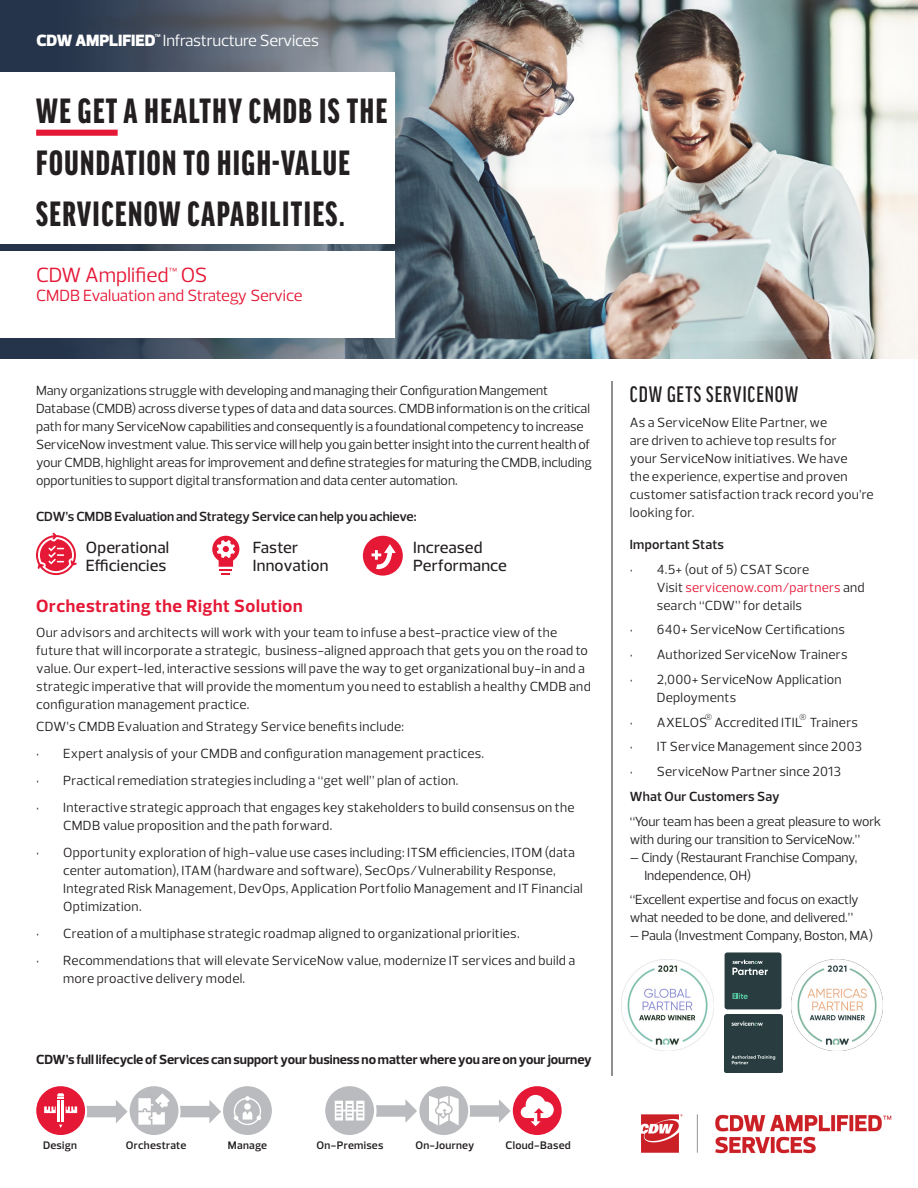
<style>
.page{position:relative;width:918px;height:1188px;background:#fff}
.page>*{position:absolute;margin:0;border:0;box-sizing:border-box;transform-origin:0 0}
.WE_GET__headline__1{font:900 extra-condensed 37.35px/51.2px "Good Headline Pro";letter-spacing:.04em;color:#231f20}
.t1{font:500 extra-condensed 24px "Good Headline Pro";letter-spacing:.04em;color:#231f20}
.t2{font:21px "Prelo";letter-spacing:-.005em;color:#e51836}
.Body{font:700 18px "Prelo";letter-spacing:.03em;color:#e51836}
.Body-2{font:500 16.5px/18px "Prelo";letter-spacing:.01em;color:#231f20}
.t3{font:16.5px "Prelo";letter-spacing:-.02em;color:#fff}
.t4{font:16.5px "Prelo";letter-spacing:-.01em;color:#e51836}
.Body-3{font:13.5px/18px "Prelo";letter-spacing:.005em;color:#231f20}
._3-col{font:13.5px/18px "Prelo";letter-spacing:.015em;color:#231f20}
.Body-4{font:600 13.5px "Prelo";color:#231f20}
.Body-5{font:700 13.5px "Prelo";letter-spacing:-.005em;color:#231f20}
.Body-6{font:13.5px "Prelo";letter-spacing:-.015em;color:#231f20}
.Body-7{font:600 11.1px "Prelo";letter-spacing:.02em;color:#231f20}
.Body-8{font:9px "Prelo";color:#231f20}
.t5{font:700 4.2px "Prelo";color:#fff}
.s1{font-weight:900;font-size:16.65px}
.s2{color:#e51836}
</style>
<div class="page">
<img style="left:642px;top:1114px;width:249px;height:40px">
<img style="left:502px;top:0;width:416px;height:358px">
<hr style="left:612px;top:381px;width:1px;height:695px;background:#231f20">
<svg style="left:36px;top:533px;width:41px;height:42px"></svg>
<div style="left:513px;top:1086px;width:49px;height:49px;background:#e51836;border-radius:50%"></div>
<svg style="left:86px;top:1100px;width:42px;height:23px"></svg>
<svg style="left:180px;top:1100px;width:41px;height:23px"></svg>
<svg style="left:376px;top:1099px;width:41px;height:24px"></svg>
<svg style="left:469px;top:1099px;width:42px;height:24px"></svg>
<svg style="left:521px;top:1095px;width:33px;height:31px"></svg>
<div style="left:36px;top:1086px;width:49px;height:49px;background:#e51836;border-radius:50%"></div>
<div style="left:223px;top:1086px;width:49px;height:49px;background:#babbbe;border-radius:50%"></div>
<div style="left:419px;top:1086px;width:49px;height:49px;background:#babbbe;border-radius:50%"></div>
<div style="left:325px;top:1086px;width:49px;height:49px;background:#babbbe;border-radius:50%"></div>
<div style="left:130px;top:1086px;width:48px;height:49px;background:#babbbe;border-radius:50%"></div>
<svg style="left:66px;top:1106px;width:11px;height:7px"></svg>
<svg style="left:44px;top:1106px;width:12px;height:7px"></svg>
<hr style="left:57px;top:1100px;width:3px;height:21px;background:#fff">
<hr style="left:61px;top:1100px;width:3px;height:21px;background:#fff">
<svg style="left:57px;top:1093px;width:7px;height:6px"></svg>
<svg style="left:138px;top:1093px;width:32px;height:32px"></svg>
<svg style="left:234px;top:1096px;width:27px;height:29px"></svg>
<svg style="left:429px;top:1096px;width:30px;height:29px"></svg>
<svg style="left:335px;top:1101px;width:29px;height:20px"></svg>
<svg style="left:0;top:0;width:502px;height:358px;background:#606b76"></svg>
<div style="left:0;top:72px;width:394px;height:171px;background:#fff"></div>
<div style="left:0;top:251px;width:394px;height:86px;background:#fff"></div>
<div style="left:36px;top:130px;width:82px;height:6px;background:#e51836"></div>
<svg style="left:363px;top:536px;width:40px;height:40px"></svg>
<div style="left:725px;top:952px;width:57px;height:57px;background:#293d40;border-radius:3px"></div>
<svg style="left:732px;top:960px;width:36px;height:15px"></svg>
<svg style="left:732px;top:993px;width:16px;height:6px"></svg>
<img style="left:725px;top:1015px;width:57px;height:57px">
<img style="left:791px;top:959px;width:92px;height:92px">
<img style="left:622px;top:959px;width:91px;height:92px">
<svg style="left:212px;top:536px;width:27px;height:39px"></svg>
<p class="t3" style="left:37px;top:30px;width:284px"><span class="s1">CDW AMPLIFIED</span> Infrastructure Services</p>
<p class="t5" style="left:155px;top:33px;width:7px">TM</p>
<p class="WE_GET__headline__1" style="left:36px;top:86px;width:352px">WE GET A HEALTHY CMDB IS THE<br>FOUNDATION TO HIGH-VALUE<br>SERVICENOW CAPABILITIES.</p>
<p class="t2" style="left:36px;top:262px;width:173px">CDW Amplified<sup>™</sup> OS</p>
<p class="t4" style="left:36px;top:286px;width:268px">CMDB Evaluation and Strategy Service</p>
<p class="Body-3" style="left:36px;top:381px;width:557px">Many organizations struggle with developing and managing their Configuration Mangement Database (CMDB) across diverse types of data and data sources. CMDB information is on the critical path for many ServiceNow capabilities and consequently is a foundational competency to increase ServiceNow investment value. This service will help you gain better insight into the current health of your CMDB, highlight areas for improvement and define strategies for maturing the CMDB, including opportunities to support digital transformation and data center automation.</p>
<p class="Body-4" style="left:36px;top:508px;width:382px">CDW’s CMDB Evaluation and Strategy Service can help you achieve:</p>
<p class="Body-2" style="left:86px;top:538px;width:85px">Operational<br>Efficiencies</p>
<p class="Body-2" style="left:253px;top:538px;width:77px">Faster<br>Innovation</p>
<p class="Body-2" style="left:413px;top:538px;width:95px">Increased<br>Performance</p>
<p class="Body" style="left:36px;top:595px;width:268px">Orchestrating the Right Solution</p>
<p class="_3-col" style="left:36px;top:623px;width:556px">Our advisors and architects will work with your team to infuse a best-practice view of the future that will incorporate a strategic, business-aligned approach that gets you on the road to value. Our expert-led, interactive sessions will pave the way to get organizational buy-in and a strategic imperative that will provide the momentum you need to establish a healthy CMDB and configuration management practice.</p>
<p class="Body-3" style="left:36px;top:718px;width:370px">CDW’s CMDB Evaluation and Strategy Service benefits include:</p>
<p class="Body-3" style="left:36px;top:745px;width:449px">• Expert analysis of your CMDB and configuration management practices.</p>
<p class="Body-3" style="left:36px;top:772px;width:424px">• Practical remediation strategies including a “get well” plan of action.</p>
<p class="Body-3" style="left:63px;top:799px;width:513px;text-indent:-27px">• Interactive strategic approach that engages key stakeholders to build consensus on the<br>CMDB value proposition and the path forward.</p>
<p class="Body-3" style="left:63px;top:844px;width:521px;text-indent:-27px">• Opportunity exploration of high-value use cases including: ITSM efficiencies, ITOM (data center automation), ITAM (hardware and software), SecOps/Vulnerability Response, Integrated Risk Management, DevOps, Application Portfolio Management and IT Financial Optimization.</p>
<p class="Body-3" style="left:36px;top:925px;width:485px">• Creation of a multiphase strategic roadmap aligned to organizational priorities.</p>
<p class="Body-3" style="left:63px;top:952px;width:514px;text-indent:-27px">• Recommendations that will elevate ServiceNow value, modernize IT services and build a more proactive delivery model.</p>
<p class="Body-5" style="left:36px;top:1052px;width:557px">CDW’s full lifecycle of Services can support your business no matter where you are on your journey</p>
<p class="Body-7" style="left:43px;top:1138px;width:36px">Design</p>
<p class="Body-7" style="left:126px;top:1138px;width:62px">Orchestrate</p>
<p class="Body-7" style="left:228px;top:1138px;width:41px">Manage</p>
<p class="Body-7" style="left:317px;top:1138px;width:68px">On-Premises</p>
<p class="Body-7" style="left:415px;top:1138px;width:61px">On-Journey</p>
<p class="Body-7" style="left:506px;top:1138px;width:67px">Cloud-Based</p>
<p class="t1" style="left:630px;top:382px;width:170px">CDW GETS SERVICENOW</p>
<p class="Body-3" style="left:630px;top:414px;width:245px">As a ServiceNow Elite Partner, we<br>are driven to achieve top results for<br>your ServiceNow initiatives. We have<br>the experience, expertise and proven customer satisfaction track record you’re looking for.</p>
<p class="Body-4" style="left:630px;top:536px;width:96px">Important Stats</p>
<p class="Body-3" style="left:657px;top:560px;width:209px;text-indent:-27px">• 4.5+ (out of 5) CSAT Score<br>Visit <span class="s2">servicenow.com/partners</span> and search “CDW” for details</p>
<p class="Body-3" style="left:630px;top:621px;width:217px">• 640+ ServiceNow Certifications</p>
<p class="Body-3" style="left:630px;top:646px;width:219px">• Authorized ServiceNow Trainers</p>
<p class="Body-3" style="left:657px;top:670px;width:186px;text-indent:-27px">• 2,000+ ServiceNow Application<br>Deployments</p>
<p class="Body-3" style="left:630px;top:713px;width:230px">• AXELOS Accredited ITIL Trainers</p>
<p class="Body-3" style="left:630px;top:738px;width:234px">• IT Service Management since 2003</p>
<p class="Body-3" style="left:630px;top:763px;width:213px">• ServiceNow Partner since 2013</p>
<p class="Body-4" style="left:630px;top:788px;width:152px">What Our Customers Say</p>
<p class="Body-3" style="left:630px;top:812px;width:253px">“Your team has been a great pleasure to work with during our transition to ServiceNow.”</p>
<p class="Body-3" style="left:644px;top:848px;width:215px;text-indent:-15px">– Cindy (Restaurant Franchise Company,<br>Independence, OH)</p>
<p class="Body-3" style="left:630px;top:891px;width:231px">“Excellent expertise and focus on exactly what needed to be done, and delivered.”</p>
<p class="Body-6" style="left:630px;top:928px;width:245px">– Paula (Investment Company, Boston, MA)</p>
<p class="Body-8" style="left:705px;top:711px;width:8px">®</p>
<p class="Body-8" style="left:800px;top:711px;width:8px">®</p>
</div>
